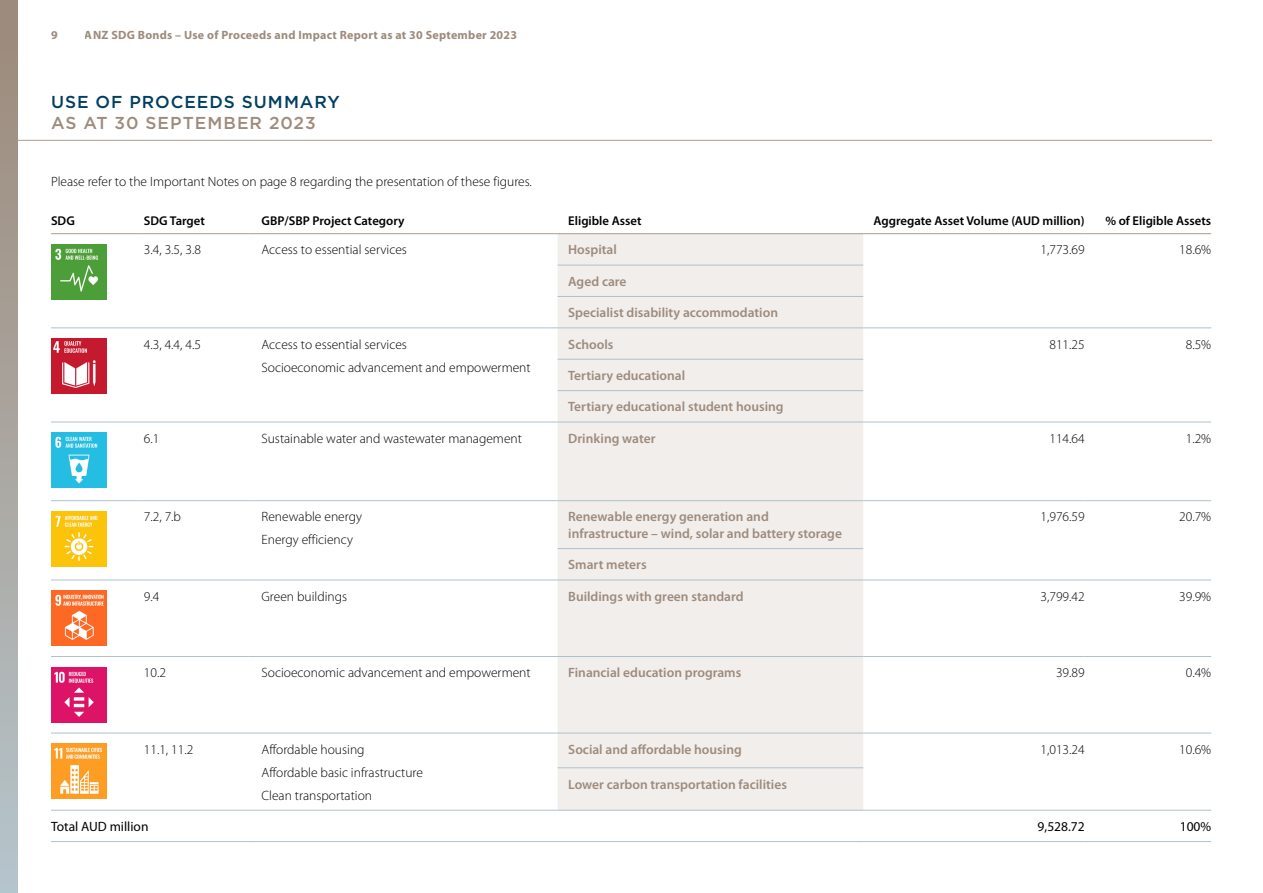
<style>
.page{position:relative;width:1263px;height:893px;background:#fff}
.page>*{position:absolute;margin:0;border:0;box-sizing:border-box;transform-origin:0 0}
.t1{font:500 17.25px "Gotham";letter-spacing:.055em;color:#004062}
.t2{font:500 17.25px "Gotham";letter-spacing:.06em;color:#9d8b7d}
.t3{font:300 13.5px/23px "Myriad Pro";color:#000}
.t4{font:600 13.5px/16.5px "Myriad Pro";color:#9d8b7d}
.t5{font:13.5px "Myriad Pro";color:#000}
.t6{font:600 12.75px "Myriad Pro";color:#000}
.t7{font:700 12px "Myriad Pro";letter-spacing:.02em;color:#9d8b7d}
</style>
<div class="page">
<hr style="left:0;top:140px;width:1212px;height:1px;background:#ab9c8f">
<div style="left:558px;top:234px;width:305px;height:576px;background:#f2eeeb"></div>
<hr style="left:51px;top:233px;width:93px;height:1px;background:#ab9c8f">
<hr style="left:144px;top:233px;width:105px;height:1px;background:#ab9c8f">
<hr style="left:249px;top:233px;width:309px;height:1px;background:#ab9c8f">
<hr style="left:558px;top:233px;width:305px;height:1px;background:#ab9c8f">
<hr style="left:863px;top:233px;width:222px;height:1px;background:#ab9c8f">
<hr style="left:1085px;top:233px;width:126px;height:1px;background:#ab9c8f">
<hr style="left:558px;top:265px;width:305px;height:1px;background:#aec1ce">
<hr style="left:558px;top:296px;width:305px;height:1px;background:#aec1ce">
<hr style="left:51px;top:328px;width:93px;height:1px;background:#aec1ce">
<hr style="left:144px;top:328px;width:105px;height:1px;background:#aec1ce">
<hr style="left:249px;top:328px;width:309px;height:1px;background:#aec1ce">
<hr style="left:558px;top:328px;width:305px;height:1px;background:#aec1ce">
<hr style="left:863px;top:328px;width:222px;height:1px;background:#aec1ce">
<hr style="left:1085px;top:328px;width:126px;height:1px;background:#aec1ce">
<hr style="left:558px;top:359px;width:305px;height:1px;background:#aec1ce">
<hr style="left:558px;top:390px;width:305px;height:1px;background:#aec1ce">
<hr style="left:51px;top:422px;width:93px;height:1px;background:#aec1ce">
<hr style="left:144px;top:422px;width:105px;height:1px;background:#aec1ce">
<hr style="left:249px;top:422px;width:309px;height:1px;background:#aec1ce">
<hr style="left:558px;top:422px;width:305px;height:1px;background:#aec1ce">
<hr style="left:863px;top:422px;width:222px;height:1px;background:#aec1ce">
<hr style="left:1085px;top:422px;width:126px;height:1px;background:#aec1ce">
<hr style="left:51px;top:500px;width:93px;height:1px;background:#aec1ce">
<hr style="left:144px;top:500px;width:105px;height:1px;background:#aec1ce">
<hr style="left:249px;top:500px;width:309px;height:1px;background:#aec1ce">
<hr style="left:558px;top:500px;width:305px;height:1px;background:#aec1ce">
<hr style="left:863px;top:500px;width:222px;height:1px;background:#aec1ce">
<hr style="left:1085px;top:500px;width:126px;height:1px;background:#aec1ce">
<hr style="left:558px;top:548px;width:305px;height:1px;background:#aec1ce">
<hr style="left:51px;top:580px;width:93px;height:1px;background:#aec1ce">
<hr style="left:144px;top:580px;width:105px;height:1px;background:#aec1ce">
<hr style="left:249px;top:580px;width:309px;height:1px;background:#aec1ce">
<hr style="left:558px;top:580px;width:305px;height:1px;background:#aec1ce">
<hr style="left:863px;top:580px;width:222px;height:1px;background:#aec1ce">
<hr style="left:1085px;top:580px;width:126px;height:1px;background:#aec1ce">
<hr style="left:51px;top:656px;width:93px;height:1px;background:#aec1ce">
<hr style="left:144px;top:656px;width:105px;height:1px;background:#aec1ce">
<hr style="left:249px;top:656px;width:309px;height:1px;background:#aec1ce">
<hr style="left:558px;top:656px;width:305px;height:1px;background:#aec1ce">
<hr style="left:863px;top:656px;width:222px;height:1px;background:#aec1ce">
<hr style="left:1085px;top:656px;width:126px;height:1px;background:#aec1ce">
<hr style="left:51px;top:733px;width:93px;height:1px;background:#aec1ce">
<hr style="left:144px;top:733px;width:105px;height:1px;background:#aec1ce">
<hr style="left:249px;top:733px;width:309px;height:1px;background:#aec1ce">
<hr style="left:558px;top:733px;width:305px;height:1px;background:#aec1ce">
<hr style="left:863px;top:733px;width:222px;height:1px;background:#aec1ce">
<hr style="left:1085px;top:733px;width:126px;height:1px;background:#aec1ce">
<hr style="left:558px;top:767px;width:305px;height:1px;background:#aec1ce">
<hr style="left:51px;top:810px;width:93px;height:1px;background:#aec1ce">
<hr style="left:144px;top:810px;width:105px;height:1px;background:#aec1ce">
<hr style="left:249px;top:810px;width:309px;height:1px;background:#aec1ce">
<hr style="left:558px;top:810px;width:305px;height:1px;background:#aec1ce">
<hr style="left:863px;top:810px;width:222px;height:1px;background:#aec1ce">
<hr style="left:1085px;top:810px;width:126px;height:1px;background:#aec1ce">
<hr style="left:51px;top:841px;width:93px;height:1px;background:#aec1ce">
<hr style="left:144px;top:841px;width:105px;height:1px;background:#aec1ce">
<hr style="left:249px;top:841px;width:309px;height:1px;background:#aec1ce">
<hr style="left:558px;top:841px;width:305px;height:1px;background:#aec1ce">
<hr style="left:863px;top:841px;width:222px;height:1px;background:#aec1ce">
<hr style="left:1085px;top:841px;width:126px;height:1px;background:#aec1ce">
<img style="left:51px;top:244px;width:55px;height:56px">
<img style="left:51px;top:338px;width:55px;height:56px">
<img style="left:51px;top:433px;width:55px;height:55px">
<img style="left:51px;top:511px;width:55px;height:56px">
<img style="left:51px;top:591px;width:55px;height:55px">
<img style="left:51px;top:667px;width:55px;height:55px">
<img style="left:51px;top:744px;width:55px;height:55px">
<div style="left:0;top:0;width:17px;height:893px;background:linear-gradient(to bottom,#9d8978,#b6c4cb)"></div>
<p class="t7" style="left:51px;top:27px;width:8px">9</p>
<p class="t7" style="left:85px;top:27px;width:434px">ANZ SDG Bonds – Use of Proceeds and Impact Report as at 30 September 2023</p>
<p class="t1" style="left:51px;top:90px;width:290px">USE OF PROCEEDS SUMMARY</p>
<p class="t2" style="left:51px;top:111px;width:266px">AS AT 30 SEPTEMBER 2023</p>
<p class="t3" style="left:51px;top:170px;width:482px">Please refer to the Important Notes on page 8 regarding the presentation of these figures.</p>
<p class="t6" style="left:51px;top:213px;width:25px">SDG</p>
<p class="t6" style="left:144px;top:213px;width:63px">SDG Target</p>
<p class="t6" style="left:261px;top:213px;width:145px">GBP/SBP Project Category</p>
<p class="t6" style="left:568px;top:213px;width:75px">Eligible Asset</p>
<p class="t6" style="left:874px;top:213px;width:213px">Aggregate Asset Volume (AUD million)</p>
<p class="t6" style="left:1105px;top:213px;width:107px">% of Eligible Assets</p>
<p class="t3" style="left:144px;top:238px;width:59px">3.4, 3.5, 3.8</p>
<p class="t3" style="left:261px;top:238px;width:147px">Access to essential services</p>
<p class="t4" style="left:568px;top:241px;width:50px">Hospital</p>
<p class="t3" style="left:1040px;top:238px;width:46px">1,773.69</p>
<p class="t3" style="left:1179px;top:238px;width:34px">18.6%</p>
<p class="t4" style="left:568px;top:273px;width:60px">Aged care</p>
<p class="t4" style="left:568px;top:304px;width:211px">Specialist disability accommodation</p>
<p class="t3" style="left:144px;top:332px;width:59px">4.3, 4.4, 4.5</p>
<p class="t3" style="left:261px;top:332px;width:271px">Access to essential services<br>Socioeconomic advancement and empowerment</p>
<p class="t4" style="left:568px;top:335px;width:47px">Schools</p>
<p class="t3" style="left:1049px;top:332px;width:37px">811.25</p>
<p class="t3" style="left:1186px;top:332px;width:27px">8.5%</p>
<p class="t4" style="left:568px;top:367px;width:119px">Tertiary educational</p>
<p class="t4" style="left:568px;top:398px;width:217px">Tertiary educational student housing</p>
<p class="t3" style="left:144px;top:427px;width:17px">6.1</p>
<p class="t3" style="left:261px;top:427px;width:262px">Sustainable water and wastewater management</p>
<p class="t4" style="left:568px;top:430px;width:89px">Drinking water</p>
<p class="t3" style="left:1049px;top:427px;width:37px">114.64</p>
<p class="t3" style="left:1186px;top:427px;width:27px">1.2%</p>
<p class="t3" style="left:144px;top:505px;width:39px">7.2, 7.b</p>
<p class="t3" style="left:261px;top:505px;width:102px">Renewable energy<br>Energy efficiency</p>
<p class="t4" style="left:568px;top:508px;width:275px">Renewable energy generation and infrastructure – wind, solar and battery storage</p>
<p class="t3" style="left:1040px;top:505px;width:46px">1,976.59</p>
<p class="t3" style="left:1179px;top:505px;width:34px">20.7%</p>
<p class="t4" style="left:568px;top:556px;width:80px">Smart meters</p>
<p class="t3" style="left:144px;top:585px;width:17px">9.4</p>
<p class="t3" style="left:261px;top:585px;width:87px">Green buildings</p>
<p class="t4" style="left:568px;top:588px;width:177px">Buildings with green standard</p>
<p class="t3" style="left:1040px;top:585px;width:46px">3,799.42</p>
<p class="t3" style="left:1179px;top:585px;width:34px">39.9%</p>
<p class="t3" style="left:144px;top:661px;width:24px">10.2</p>
<p class="t3" style="left:261px;top:661px;width:271px">Socioeconomic advancement and empowerment</p>
<p class="t4" style="left:568px;top:664px;width:175px">Financial education programs</p>
<p class="t3" style="left:1056px;top:661px;width:30px">39.89</p>
<p class="t3" style="left:1186px;top:661px;width:27px">0.4%</p>
<p class="t3" style="left:144px;top:738px;width:51px">11.1, 11.2</p>
<p class="t3" style="left:261px;top:738px;width:163px">Affordable housing<br>Affordable basic infrastructure<br>Clean transportation</p>
<p class="t4" style="left:568px;top:741px;width:175px">Social and affordable housing</p>
<p class="t3" style="left:1040px;top:738px;width:46px">1,013.24</p>
<p class="t3" style="left:1179px;top:738px;width:34px">10.6%</p>
<p class="t4" style="left:568px;top:775px;width:220px">Lower carbon transportation facilities</p>
<p class="t5" style="left:51px;top:818px;width:99px">Total AUD million</p>
<p class="t5" style="left:1037px;top:818px;width:49px">9,528.72</p>
<p class="t5" style="left:1180px;top:818px;width:33px">100%</p>
</div>
